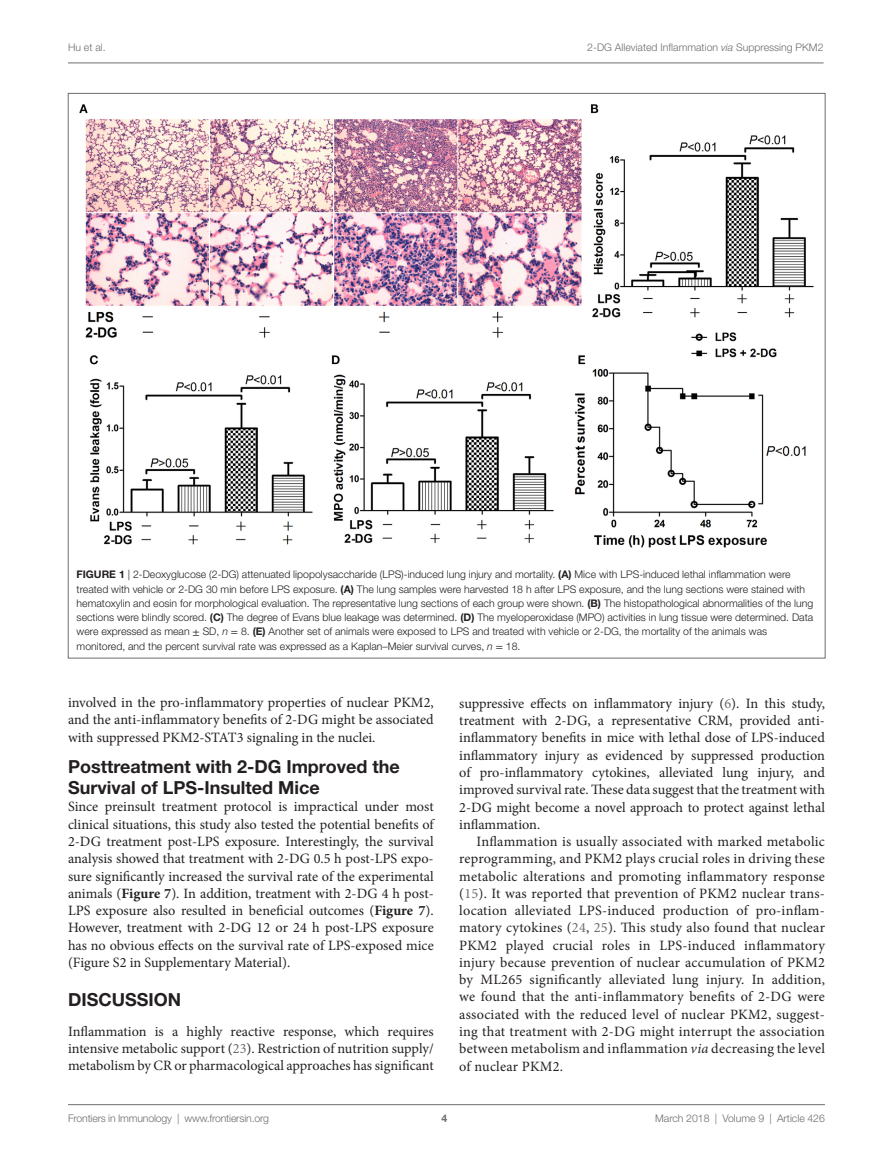
<style>
.page{position:relative;width:893px;height:1170px;background:#fff}
.page>*{position:absolute;margin:0;border:0;box-sizing:border-box;transform-origin:0 0}
.t1{font:700 18px/21px "Helvetica Neue LT Std";color:#231f20}
.t2{font:14.25px/17.2px "Minion Pro";color:#231f20;text-align:justify}
.t3{font:300 10.5px/14.2px "Helvetica Neue LT Std";color:#231f20}
.t4{font:300 10.5px "Helvetica Neue LT Std";color:#6c6d70}
.t5{font:700 10.5px "Helvetica Neue LT Std";color:#6c6d70}
.s1{font-style:italic}
.s2{font-weight:700}
.s3{font-family:"STIX General";font-weight:400}
.s4{color:#6c6d70}
</style>
<div class="page">
<img style="left:79px;top:104px;width:735px;height:444px">
<hr style="left:68px;top:63px;width:756px;height:1px;background:#6c6d70">
<hr style="left:68px;top:1104px;width:757px;height:1px;background:#6c6d70">
<p class="t4" style="left:68px;top:41px;width:39px">Hu et al.</p>
<p class="t4" style="left:587px;top:41px;width:238px">2-DG Alleviated Inflammation <span class="s1">via</span> Suppressing PKM2</p>
<p class="t3" style="left:77px;top:567px;width:738px"><span class="s2">Figure 1</span> | 2-Deoxyglucose (2-DG) attenuated lipopolysaccharide (LPS)-induced lung injury and mortality. <span class="s2">(A)</span> Mice with LPS-induced lethal inflammation were treated with vehicle or 2-DG 30 min before LPS exposure. <span class="s2">(A)</span> The lung samples were harvested 18 h after LPS exposure, and the lung sections were stained with hematoxylin and eosin for morphological evaluation. The representative lung sections of each group were shown. <span class="s2">(B)</span> The histopathological abnormalities of the lung sections were blindly scored. <span class="s2">(C)</span> The degree of Evans blue leakage was determined. <span class="s2">(D)</span> The myeloperoxidase (MPO) activities in lung tissue were determined. Data were expressed as mean <span class="s3">±</span> SD, <span class="s1">n</span> <span class="s3">=</span> 8. <span class="s2">(E)</span> Another set of animals were exposed to LPS and treated with vehicle or 2-DG, the mortality of the animals was monitored, and the percent survival rate was expressed as a Kaplan–Meier survival curves, <span class="s1">n</span> <span class="s3">=</span> 18.</p>
<p class="t2" style="left:68px;top:694px;width:367px">involved in the pro-inflammatory properties of nuclear PKM2, and the anti-inflammatory benefits of 2-DG might be associated with suppressed PKM2-STAT3 signaling in the nuclei.</p>
<p class="t1" style="left:68px;top:755px;width:333px">Posttreatment with 2-DG Improved the<br>Survival of LPS-Insulted Mice</p>
<p class="t2" style="left:68px;top:798px;width:367px">Since preinsult treatment protocol is impractical under most clinical situations, this study also tested the potential benefits of 2-DG treatment post-LPS exposure. Interestingly, the survival analysis showed that treatment with 2-DG 0.5 h post-LPS expo&shy;sure significantly increased the survival rate of the experimental animals (<span class="s2">Figure 7</span>). In addition, treatment with 2-DG 4 h post-LPS exposure also resulted in beneficial outcomes (<span class="s2">Figure 7</span>).<br>However, treatment with 2-DG 12 or 24 h post-LPS exposure has no obvious effects on the survival rate of LPS-exposed mice (Figure S2 in Supplementary Material).</p>
<p class="t1" style="left:68px;top:988px;width:112px">DISCUSSION</p>
<p class="t2" style="left:68px;top:1022px;width:367px">Inflammation is a highly reactive response, which requires intensive metabolic support (<span class="s4">23</span>). Restriction of nutrition supply/ metabolism by CR or pharmacological approaches has significant</p>
<p class="t2" style="left:459px;top:694px;width:367px">suppressive effects on inflammatory injury (<span class="s4">6</span>). In this study, treatment with 2-DG, a representative CRM, provided anti&shy;inflammatory benefits in mice with lethal dose of LPS-induced inflammatory injury as evidenced by suppressed production of pro-inflammatory cytokines, alleviated lung injury, and improved survival rate. These data suggest that the treatment with 2-DG might become a novel approach to protect against lethal inflammation.</p>
<p class="t2" style="left:459px;top:832px;width:367px;text-indent:17px">Inflammation is usually associated with marked metabolic reprogramming, and PKM2 plays crucial roles in driving these metabolic alterations and promoting inflammatory response (<span class="s4">15</span>). It was reported that prevention of PKM2 nuclear trans&shy;location alleviated LPS-induced production of pro-inflam&shy;matory cytokines (<span class="s4">24</span>, <span class="s4">25</span>). This study also found that nuclear PKM2 played crucial roles in LPS-induced inflammatory injury because prevention of nuclear accumulation of PKM2 by ML265 significantly alleviated lung injury. In addition, we found that the anti-inflammatory benefits of 2-DG were associated with the reduced level of nuclear PKM2, suggest&shy;ing that treatment with 2-DG might interrupt the association between metabolism and inflammation <span class="s1">via</span> decreasing the level of nuclear PKM2.</p>
<p class="t4" style="left:68px;top:1111px;width:203px">Frontiers in Immunology | www.frontiersin.org</p>
<p class="t4" style="left:655px;top:1111px;width:171px">March 2018 | Volume 9 | Article 426</p>
<p class="t5" style="left:441px;top:1111px;width:7px">4</p>
</div>
